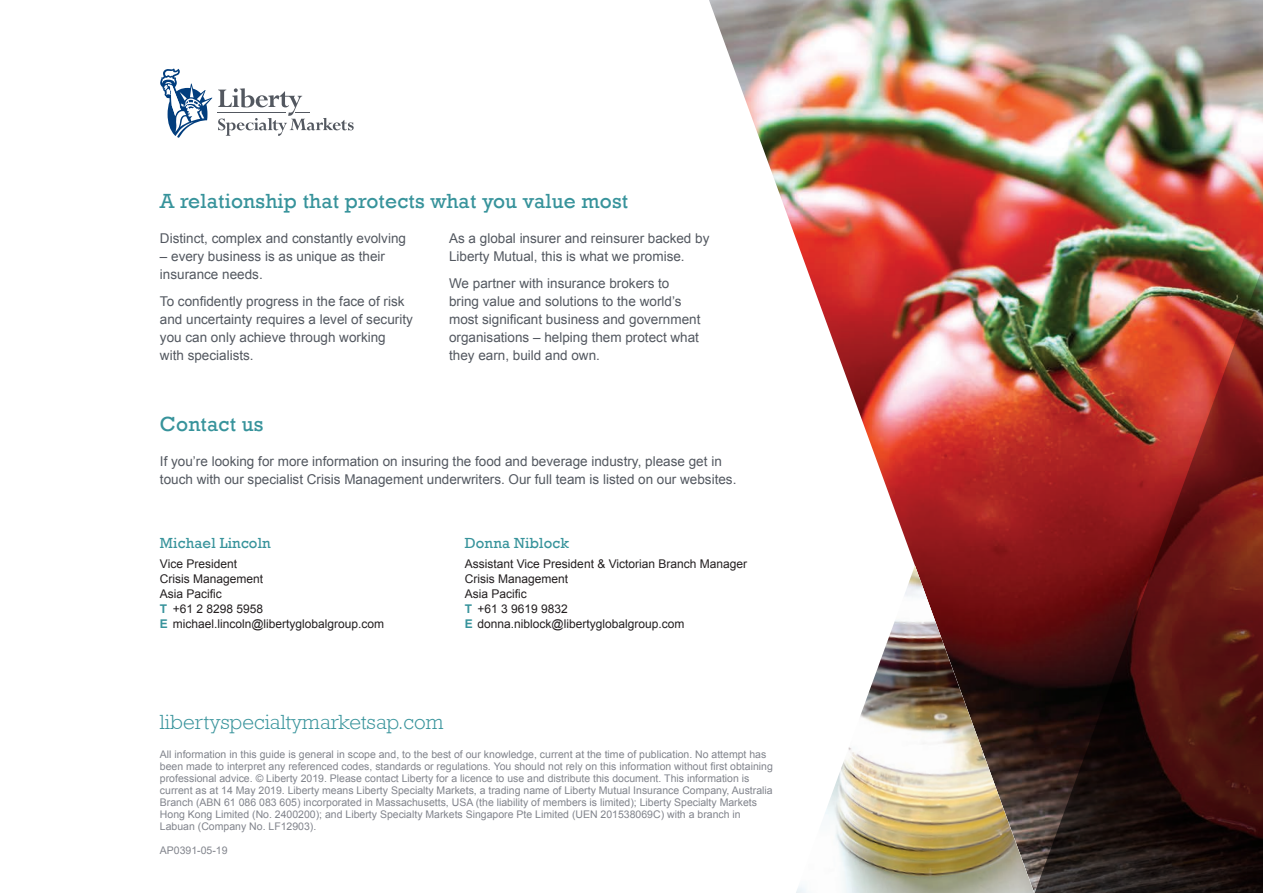
<style>
.page{position:relative;width:1263px;height:893px;background:#fff}
.page>*{position:absolute;margin:0;border:0;box-sizing:border-box;transform-origin:0 0}
.Sub-Head-Teal{font:21px "Rockwell";letter-spacing:.01em;color:#37939b}
.URL{font:300 21px "Rockwell Std";color:#37939b}
.Team_Member_Name{font:15px "Rockwell";letter-spacing:.01em;color:#37939b}
.Body{font:13.5px/18px "Arial";color:#535860}
.Team_Member_Name-2{font:12px/15px "Arial";color:#231f20}
.Team_Member_Details{font:12px "Arial";color:#231f20}
.Disclaimer{font:10.5px/12px "Arial";color:#81848c}
.s1{font-weight:700;color:#37939b}
</style>
<div class="page">
<svg style="left:212px;top:0;width:815px;height:566px"></svg>
<img style="left:796px;top:566px;width:231px;height:327px">
<img style="left:1027px;top:0;width:236px;height:893px">
<svg style="left:160px;top:68px;width:52px;height:70px"></svg>
<svg style="left:218px;top:88px;width:136px;height:48px"></svg>
<p class="Sub-Head-Teal" style="left:160px;top:189px;width:470px">A relationship that protects what you value most</p>
<p class="Body" style="left:160px;top:230px;width:248px">Distinct, complex and constantly evolving</p>
<p class="Body" style="left:160px;top:248px;width:227px">– every business is as unique as their insurance needs.</p>
<p class="Body" style="left:160px;top:292px;width:254px">To confidently progress in the face of risk and uncertainty requires a level of security you can only achieve through working with specialists.</p>
<p class="Body" style="left:449px;top:230px;width:262px">As a global insurer and reinsurer backed by<br>Liberty Mutual, this is what we promise.</p>
<p class="Body" style="left:449px;top:274px;width:253px">We partner with insurance brokers to bring value and solutions to the world’s most significant business and government organisations – helping them protect what they earn, build and own.</p>
<p class="Sub-Head-Teal" style="left:160px;top:412px;width:105px">Contact us</p>
<p class="Body" style="left:160px;top:453px;width:578px">If you’re looking for more information on insuring the food and beverage industry, please get in touch with our specialist Crisis Management underwriters. Our full team is listed on our websites.</p>
<p class="Team_Member_Name" style="left:160px;top:535px;width:112px">Michael Lincoln</p>
<p class="Team_Member_Name-2" style="left:160px;top:556px;width:105px">Vice President<br>Crisis Management<br>Asia Pacific</p>
<p class="Team_Member_Details" style="left:160px;top:600px;width:105px"><span class="s1">T</span> +61 2 8298 5958</p>
<p class="Team_Member_Details" style="left:160px;top:615px;width:226px"><span class="s1">E</span> michael.lincoln@libertyglobalgroup.com</p>
<p class="Team_Member_Name" style="left:465px;top:535px;width:106px">Donna Niblock</p>
<p class="Team_Member_Name-2" style="left:465px;top:556px;width:284px">Assistant Vice President &amp; Victorian Branch Manager<br>Crisis Management<br>Asia Pacific</p>
<p class="Team_Member_Details" style="left:465px;top:600px;width:105px"><span class="s1">T</span> +61 3 9619 9832</p>
<p class="Team_Member_Details" style="left:465px;top:615px;width:221px"><span class="s1">E</span> donna.niblock@libertyglobalgroup.com</p>
<p class="URL" style="left:160px;top:710px;width:285px">libertyspecialtymarketsap.com</p>
<p class="Disclaimer" style="left:160px;top:748px;width:614px">All information in this guide is general in scope and, to the best of our knowledge, current at the time of publication. No attempt has been made to interpret any referenced codes, standards or regulations. You should not rely on this information without first obtaining professional advice. © Liberty 2019. Please contact Liberty for a licence to use and distribute this document. This information is current as at 14 May 2019. Liberty means Liberty Specialty Markets, a trading name of Liberty Mutual Insurance Company, Australia Branch (ABN 61 086 083 605) incorporated in Massachusetts, USA (the liability of members is limited); Liberty Specialty Markets Hong Kong Limited (No. 2400200); and Liberty Specialty Markets Singapore Pte Limited (UEN 201538069C) with a branch in Labuan (Company No. LF12903).</p>
<p class="Disclaimer" style="left:160px;top:844px;width:69px">AP0391-05-19</p>
</div>
